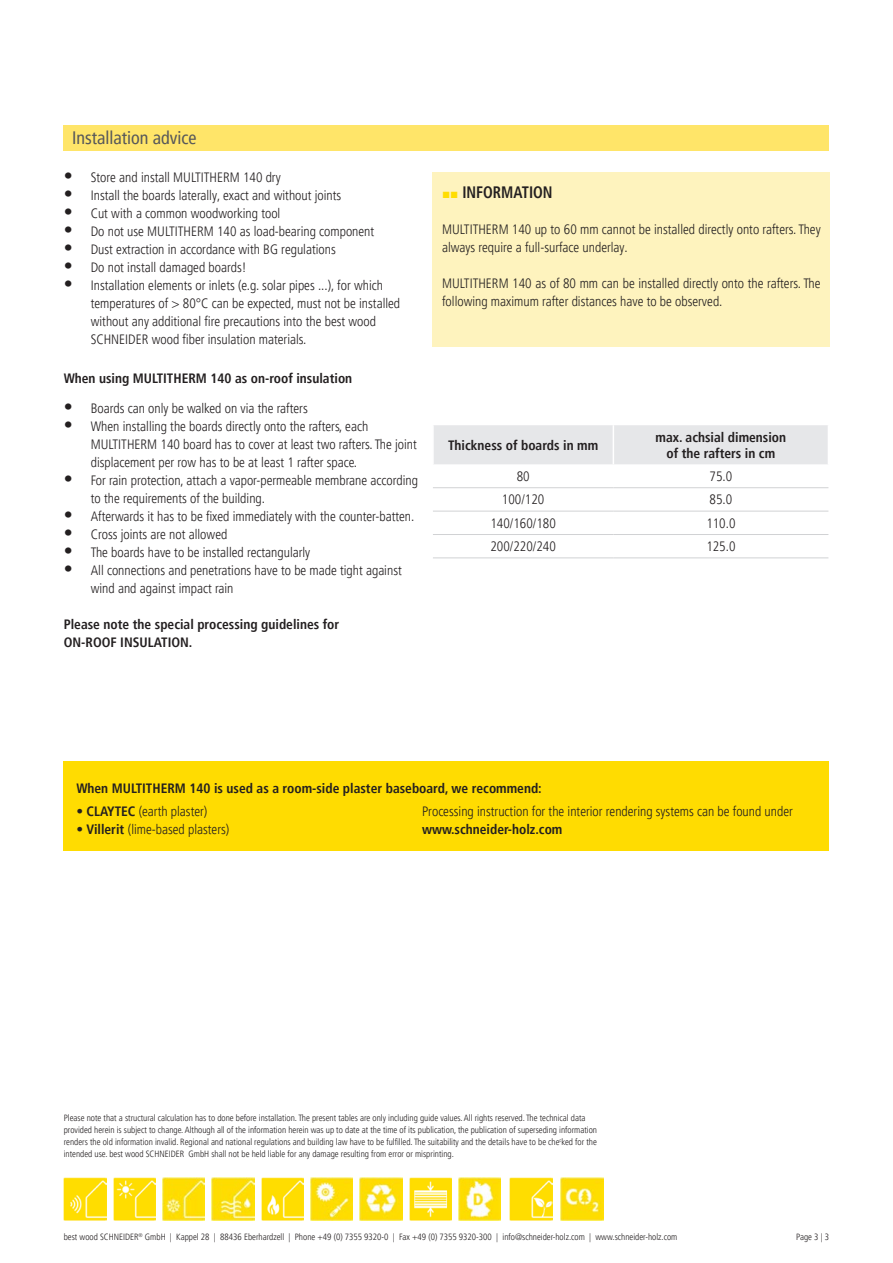
<style>
.page{position:relative;width:893px;height:1263px;background:#fff}
.page>*{position:absolute;margin:0;border:0;box-sizing:border-box;transform-origin:0 0}
.t1{font:condensed 18px "Frutiger LT Pro";color:#57585a}
.Fließtext{font:700 condensed 16.5px "Frutiger LT Pro";color:#231f20;scale:.91 1}
.Eigenschaften_S1{font:300 condensed 13.5px/18px "Frutiger LT Pro";color:#231f20}
.t2{font:700 condensed 13.5px/18px "Frutiger LT Pro";color:#231f20}
.t3{font:300 condensed 9px/12px "Frutiger LT Pro";color:#231f20}
.s1{font-size:18px}
.s2{font-family:"Arial";font-stretch:normal;font-size:13.5px;color:#ffdd01}
.s3{font-weight:700}
</style>
<div class="page">
<img style="left:162px;top:1178px;width:43px;height:42px">
<img style="left:113px;top:1178px;width:43px;height:42px">
<img style="left:212px;top:1178px;width:42px;height:42px">
<img style="left:64px;top:1178px;width:42px;height:42px">
<img style="left:261px;top:1178px;width:43px;height:42px">
<img style="left:509px;top:1178px;width:43px;height:42px">
<img style="left:409px;top:1178px;width:43px;height:42px">
<img style="left:360px;top:1178px;width:42px;height:42px">
<img style="left:458px;top:1178px;width:43px;height:42px">
<img style="left:310px;top:1178px;width:43px;height:42px">
<img style="left:561px;top:1178px;width:42px;height:42px">
<div style="left:64px;top:125px;width:765px;height:26px;background:#ffe569"></div>
<div style="left:432px;top:172px;width:397px;height:175px;background:#fef3be"></div>
<div style="left:434px;top:425px;width:394px;height:39px;background:#e6e7e9"></div>
<hr style="left:433px;top:487px;width:180px;height:1px;background:#d1d2d4">
<hr style="left:613px;top:487px;width:215px;height:1px;background:#d1d2d4">
<hr style="left:433px;top:511px;width:180px;height:1px;background:#d1d2d4">
<hr style="left:613px;top:511px;width:215px;height:1px;background:#d1d2d4">
<hr style="left:433px;top:534px;width:180px;height:1px;background:#d1d2d4">
<hr style="left:613px;top:534px;width:215px;height:1px;background:#d1d2d4">
<hr style="left:433px;top:558px;width:180px;height:1px;background:#d1d2d4">
<hr style="left:613px;top:558px;width:215px;height:1px;background:#d1d2d4">
<hr style="left:613px;top:425px;width:1px;height:39px;background:#fff">
<div style="left:64px;top:761px;width:765px;height:89px;background:#ffdc01"></div>
<p class="t1" style="left:72px;top:127px;width:126px">Installation advice</p>
<p class="Eigenschaften_S1" style="left:64px;top:169px;width:218px"><span class="s1">•</span> Store and install MULTITHERM 140 dry</p>
<p class="Eigenschaften_S1" style="left:64px;top:187px;width:279px"><span class="s1">•</span> Install the boards laterally, exact and without joints</p>
<p class="Eigenschaften_S1" style="left:64px;top:205px;width:218px"><span class="s1">•</span> Cut with a common woodworking tool</p>
<p class="Eigenschaften_S1" style="left:64px;top:223px;width:312px"><span class="s1">•</span> Do not use MULTITHERM 140 as load-bearing component</p>
<p class="Eigenschaften_S1" style="left:64px;top:241px;width:274px"><span class="s1">•</span> Dust extraction in accordance with BG regulations</p>
<p class="Eigenschaften_S1" style="left:64px;top:259px;width:184px"><span class="s1">•</span> Do not install damaged boards!</p>
<p class="Eigenschaften_S1" style="left:91px;top:277px;width:311px;text-indent:-27px"><span class="s1">•</span> Installation elements or inlets (e.g. solar pipes ...), for which temperatures of &gt; 80°C can be expected, must not be installed without any additional fire precautions into the best wood SCHNEIDER wood fiber insulation materials.</p>
<p class="t2" style="left:64px;top:369px;width:290px">When using MULTITHERM 140 as on-roof insulation</p>
<p class="Eigenschaften_S1" style="left:64px;top:400px;width:245px"><span class="s1">•</span> Boards can only be walked on via the rafters</p>
<p class="Eigenschaften_S1" style="left:91px;top:418px;width:328px;text-indent:-27px"><span class="s1">•</span> When installing the boards directly onto the rafters, each<br>MULTITHERM 140 board has to cover at least two rafters. The joint displacement per row has to be at least 1 rafter space.</p>
<p class="Eigenschaften_S1" style="left:91px;top:472px;width:329px;text-indent:-27px"><span class="s1">•</span> For rain protection, attach a vapor-permeable membrane according to the requirements of the building.</p>
<p class="Eigenschaften_S1" style="left:64px;top:508px;width:352px"><span class="s1">•</span> Afterwards it has to be fixed immediately with the counter-batten.</p>
<p class="Eigenschaften_S1" style="left:64px;top:526px;width:165px"><span class="s1">•</span> Cross joints are not allowed</p>
<p class="Eigenschaften_S1" style="left:64px;top:544px;width:248px"><span class="s1">•</span> The boards have to be installed rectangularly</p>
<p class="Eigenschaften_S1" style="left:91px;top:562px;width:313px;text-indent:-27px"><span class="s1">•</span> All connections and penetrations have to be made tight against wind and against impact rain</p>
<p class="t2" style="left:64px;top:615px;width:277px">Please note the special processing guidelines for<br>ON-ROOF INSULATION.</p>
<p class="Fließtext" style="left:442px;top:183px;width:123px"><span class="s2">■■</span> INFORMATION</p>
<p class="Eigenschaften_S1" style="left:442px;top:221px;width:380px">MULTITHERM 140 up to 60 mm cannot be installed directly onto rafters. They always require a full-surface underlay.</p>
<p class="Eigenschaften_S1" style="left:442px;top:275px;width:380px">MULTITHERM 140 as of 80 mm can be installed directly onto the rafters. The following maximum rafter distances have to be observed.</p>
<p class="t2" style="left:448px;top:436px;width:152px">Thickness of boards in mm</p>
<p class="t2" style="left:656px;top:429px;width:132px;line-height:16.2px;text-align:center">max. achsial dimension of the rafters in cm</p>
<p class="Eigenschaften_S1" style="left:517px;top:468px;width:14px">80</p>
<p class="Eigenschaften_S1" style="left:710px;top:468px;width:24px">75.0</p>
<p class="Eigenschaften_S1" style="left:502px;top:491px;width:44px">100/120</p>
<p class="Eigenschaften_S1" style="left:710px;top:491px;width:24px">85.0</p>
<p class="Eigenschaften_S1" style="left:490px;top:514px;width:67px">140/160/180</p>
<p class="Eigenschaften_S1" style="left:706px;top:514px;width:31px">110.0</p>
<p class="Eigenschaften_S1" style="left:490px;top:538px;width:67px">200/220/240</p>
<p class="Eigenschaften_S1" style="left:706px;top:538px;width:31px">125.0</p>
<p class="t2" style="left:77px;top:780px;width:467px">When MULTITHERM 140 is used as a room-side plaster baseboard, we recommend:</p>
<p class="Eigenschaften_S1" style="left:77px;top:802px;width:132px">• <span class="s3">CLAYTEC</span> (earth plaster)</p>
<p class="Eigenschaften_S1" style="left:422px;top:802px;width:372px">Processing instruction for the interior rendering systems can be found under</p>
<p class="Eigenschaften_S1" style="left:77px;top:820px;width:154px">• <span class="s3">Villerit</span> (lime-based plasters)</p>
<p class="t2" style="left:422px;top:820px;width:142px">www.schneider-holz.com</p>
<p class="t3" style="left:64px;top:1112px;width:535px">Please note that a structural calculation has to done before installation. The present tables are only including guide values. All rights reserved. The technical data provided herein is subject to change. Although all of the information herein was up to date at the time of its publication, the publication of superseding information renders the old information invalid. Regional and national regulations and building law have to be fulfilled. The suitability and the details have to be che<sup>c</sup>ked for the intended use. best wood SCHNEIDER GmbH shall not be held liable for any damage resulting from error or misprinting.</p>
<p class="t3" style="left:64px;top:1231px;width:615px">best wood SCHNEIDER<sup>®</sup> GmbH | Kappel 28 | 88436 Eberhardzell | Phone +49 (0) 7355 9320-0 | Fax +49 (0) 7355 9320-300 | info@schneider-holz.com | www.schneider-holz.com</p>
<p class="t3" style="left:796px;top:1231px;width:34px">Page 3 | 3</p>
</div>
